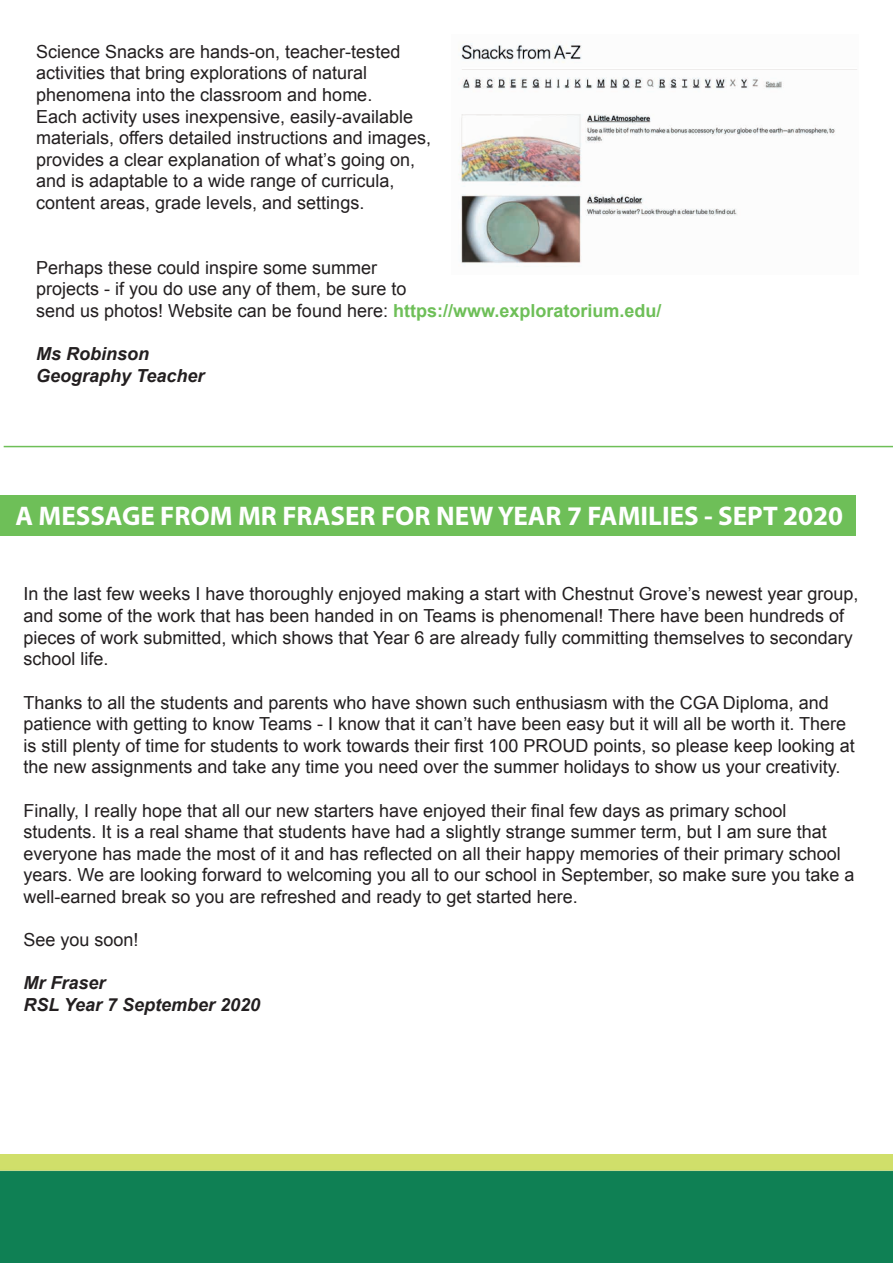
<style>
.page{position:relative;width:893px;height:1263px;background:#fff}
.page>*{position:absolute;margin:0;border:0;box-sizing:border-box;transform-origin:0 0}
.t1{font:700 27px "Myriad Pro";color:#fff}
.t2{font:18px/21.6px "Arial";color:#231f20}
.t3{font:italic 700 18px/21.6px "Arial";color:#231f20}
.s1{font-weight:700;color:#6ebf58}
</style>
<div class="page">
<img style="left:0;top:1154px;width:893px;height:109px">
<img style="left:458px;top:42px;width:399px;height:222px">
<div style="left:0;top:495px;width:856px;height:40px;background:#6ebf58"></div>
<hr style="left:4px;top:446px;width:889px;height:1px;background:#6ebf58">
<p class="t2" style="left:36px;top:41px;width:396px">Science Snacks are hands-on, teacher-tested activities that bring explorations of natural phenomena into the classroom and home.<br>Each activity uses inexpensive, easily-available materials, offers detailed instructions and images, provides a clear explanation of what’s going on, and is adaptable to a wide range of curricula, content areas, grade levels, and settings.</p>
<p class="t2" style="left:36px;top:257px;width:627px">Perhaps these could inspire some summer<br>projects - if you do use any of them, be sure to<br>send us photos! Website can be found here: <span class="s1">https://www.exploratorium.edu/</span></p>
<p class="t3" style="left:36px;top:344px;width:170px">Ms Robinson<br>Geography Teacher</p>
<h1 class="t1" style="left:15px;top:498px;width:829px">A MESSAGE FROM MR FRASER FOR NEW YEAR 7 FAMILIES - SEPT 2020</h1>
<p class="t2" style="left:23px;top:583px;width:837px">In the last few weeks I have thoroughly enjoyed making a start with Chestnut Grove’s newest year group, and some of the work that has been handed in on Teams is phenomenal! There have been hundreds of pieces of work submitted, which shows that Year 6 are already fully committing themselves to secondary school life.</p>
<p class="t2" style="left:23px;top:691px;width:833px">Thanks to all the students and parents who have shown such enthusiasm with the CGA Diploma, and patience with getting to know Teams - I know that it can’t have been easy but it will all be worth it. There is still plenty of time for students to work towards their first 100 PROUD points, so please keep looking at the new assignments and take any time you need over the summer holidays to show us your creativity.</p>
<p class="t2" style="left:23px;top:799px;width:833px">Finally, I really hope that all our new starters have enjoyed their final few days as primary school students. It is a real shame that students have had a slightly strange summer term, but I am sure that everyone has made the most of it and has reflected on all their happy memories of their primary school years. We are looking forward to welcoming you all to our school in September, so make sure you take a well-earned break so you are refreshed and ready to get started here.</p>
<p class="t2" style="left:23px;top:929px;width:117px">See you soon!</p>
<p class="t3" style="left:23px;top:973px;width:238px">Mr Fraser<br>RSL Year 7 September 2020</p>
</div>
